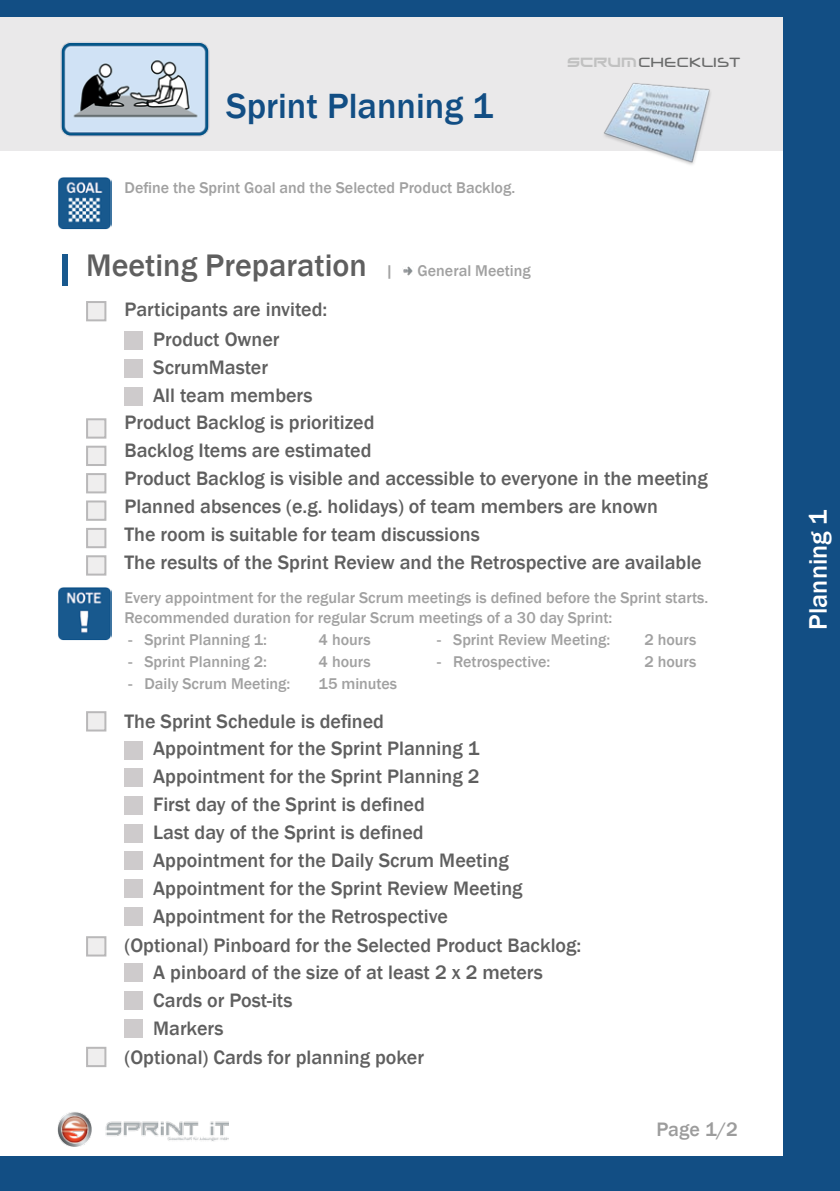
<style>
.page{position:relative;width:840px;height:1191px;background:#fff}
.page>*{position:absolute;margin:0;border:0;box-sizing:border-box;transform-origin:0 0}
.t1{font:500 36px "Franklin Gothic";color:#124e84}
.t2{font:500 32px "Franklin Gothic";color:#5f5f5f}
.t3{font:500 26px "Franklin Gothic";color:#fff}
.t4{font:500 20px/28px "Franklin Gothic";color:#5f5f5f}
.t5{font:500 20px "Franklin Gothic";color:#9c9c9c}
.t6{font:500 16px/22px "Franklin Gothic";color:#a1a1a1}
.t7{font:500 15px "Neuropol";color:#6a6b6b}
.s1{font-family:"Xirod";font-weight:400;font-size:12.4px;color:#c1c1c1}
</style>
<div class="page">
<div style="left:0;top:0;width:839px;height:150px;background:#eae9ea"></div>
<div style="left:62px;top:254px;width:5px;height:31px;background:#18598e"></div>
<div style="left:87px;top:302px;width:18px;height:18px;background:#efeeee"></div>
<div style="left:86px;top:301px;width:20px;height:20px;border:2px solid #b9b8b9"></div>
<svg style="left:403px;top:267px;width:10px;height:8px"></svg>
<div style="left:87px;top:419px;width:18px;height:18px;background:#efeeee"></div>
<div style="left:86px;top:418px;width:20px;height:20px;border:2px solid #b9b8b9"></div>
<div style="left:87px;top:447px;width:18px;height:18px;background:#efeeee"></div>
<div style="left:86px;top:446px;width:20px;height:20px;border:2px solid #b9b8b9"></div>
<div style="left:87px;top:474px;width:18px;height:18px;background:#efeeee"></div>
<div style="left:86px;top:473px;width:20px;height:20px;border:2px solid #b9b8b9"></div>
<div style="left:87px;top:501px;width:18px;height:19px;background:#efeeee"></div>
<div style="left:86px;top:500px;width:20px;height:21px;border:2px solid #b9b8b9"></div>
<div style="left:87px;top:529px;width:18px;height:18px;background:#efeeee"></div>
<div style="left:86px;top:528px;width:20px;height:20px;border:2px solid #b9b8b9"></div>
<div style="left:87px;top:712px;width:18px;height:18px;background:#efeeee"></div>
<div style="left:86px;top:711px;width:20px;height:20px;border:2px solid #b9b8b9"></div>
<div style="left:87px;top:556px;width:18px;height:18px;background:#efeeee"></div>
<div style="left:86px;top:555px;width:20px;height:20px;border:2px solid #b9b8b9"></div>
<div style="left:124px;top:331px;width:19px;height:18px;background:#cecbcc"></div>
<div style="left:124px;top:387px;width:19px;height:18px;background:#cecbcc"></div>
<div style="left:124px;top:359px;width:19px;height:18px;background:#cecbcc"></div>
<div style="left:124px;top:963px;width:19px;height:19px;background:#cecbcc"></div>
<div style="left:124px;top:1019px;width:19px;height:18px;background:#cecbcc"></div>
<div style="left:124px;top:991px;width:19px;height:19px;background:#cecbcc"></div>
<div style="left:87px;top:1047px;width:18px;height:19px;background:#efeeee"></div>
<div style="left:86px;top:1046px;width:20px;height:21px;border:2px solid #b9b8b9"></div>
<div style="left:87px;top:937px;width:18px;height:18px;background:#efeeee"></div>
<div style="left:86px;top:936px;width:20px;height:20px;border:2px solid #b9b8b9"></div>
<div style="left:124px;top:741px;width:19px;height:18px;background:#cecbcc"></div>
<div style="left:124px;top:796px;width:19px;height:18px;background:#cecbcc"></div>
<div style="left:124px;top:768px;width:19px;height:19px;background:#cecbcc"></div>
<div style="left:124px;top:824px;width:19px;height:18px;background:#cecbcc"></div>
<div style="left:124px;top:879px;width:19px;height:18px;background:#cecbcc"></div>
<div style="left:124px;top:851px;width:19px;height:19px;background:#cecbcc"></div>
<div style="left:124px;top:907px;width:19px;height:18px;background:#cecbcc"></div>
<img style="left:58px;top:587px;width:54px;height:53px">
<img style="left:58px;top:1112px;width:170px;height:35px">
<img style="left:60px;top:42px;width:150px;height:95px">
<img style="left:601px;top:83px;width:112px;height:82px">
<img style="left:58px;top:177px;width:54px;height:53px">
<div style="left:0;top:0;width:839px;height:17px;background:#124e84"></div>
<div style="left:782px;top:0;width:57px;height:1191px;background:#124e84"></div>
<div style="left:0;top:1157px;width:839px;height:34px;background:#124e84"></div>
<h1 class="t1" style="left:226px;top:84px;width:268px">Sprint Planning 1</h1>
<p class="t6" style="left:124px;top:177px;width:392px">Define the Sprint Goal and the Selected Product Backlog.</p>
<h2 class="t2" style="left:86px;top:246px;width:282px">Meeting Preparation</h2>
<p class="t4" style="left:124px;top:296px;width:204px">Participants are invited:</p>
<p class="t4" style="left:153px;top:325px;width:161px">Product Owner<br>ScrumMaster<br>All team members</p>
<p class="t6" style="left:385px;top:260px;width:9px">|</p>
<p class="t6" style="left:417px;top:260px;width:115px">General Meeting</p>
<p class="t7" style="left:567px;top:56px;width:174px"><span class="s1">SCRUM</span>CHECKLIST</p>
<p class="t4" style="left:124px;top:408px;width:584px">Product Backlog is prioritized<br>Backlog Items are estimated<br>Product Backlog is visible and accessible to everyone in the meeting Planned absences (e.g. holidays) of team members are known<br>The room is suitable for team discussions<br>The results of the Sprint Review and the Retrospective are available</p>
<p class="t6" style="left:124px;top:588px;width:585px;line-height:19.8px">Every appointment for the regular Scrum meetings is defined before the Sprint starts.<br>Recommended duration for regular Scrum meetings of a 30 day Sprint:</p>
<p class="t6" style="left:128px;top:628px;width:140px">- Sprint Planning 1:</p>
<p class="t6" style="left:128px;top:650px;width:140px">- Sprint Planning 2:</p>
<p class="t6" style="left:128px;top:672px;width:163px">- Daily Scrum Meeting:</p>
<p class="t6" style="left:318px;top:628px;width:80px">4 hours<br>4 hours<br>15 minutes</p>
<p class="t6" style="left:644px;top:628px;width:53px">2 hours<br>2 hours</p>
<p class="t6" style="left:437px;top:628px;width:174px">- Sprint Review Meeting:</p>
<p class="t6" style="left:437px;top:650px;width:115px">- Retrospective:</p>
<p class="t4" style="left:124px;top:707px;width:261px">The Sprint Schedule is defined</p>
<p class="t4" style="left:153px;top:734px;width:370px">Appointment for the Sprint Planning 1<br>Appointment for the Sprint Planning 2<br>First day of the Sprint is defined<br>Last day of the Sprint is defined Appointment for the Daily Scrum Meeting Appointment for the Sprint Review Meeting Appointment for the Retrospective</p>
<p class="t4" style="left:153px;top:958px;width:391px">A pinboard of the size of at least 2 x 2 meters<br>Cards or Post-its<br>Markers</p>
<p class="t4" style="left:124px;top:931px;width:458px">(Optional) Pinboard for the Selected Product Backlog:</p>
<p class="t4" style="left:124px;top:1043px;width:301px">(Optional) Cards for planning poker</p>
<p class="t5" style="left:656px;top:1116px;width:83px">Page 1/2</p>
<h3 class="t3" style="left:801px;top:629px;width:121px;rotate:-90deg">Planning 1</h3>
</div>
